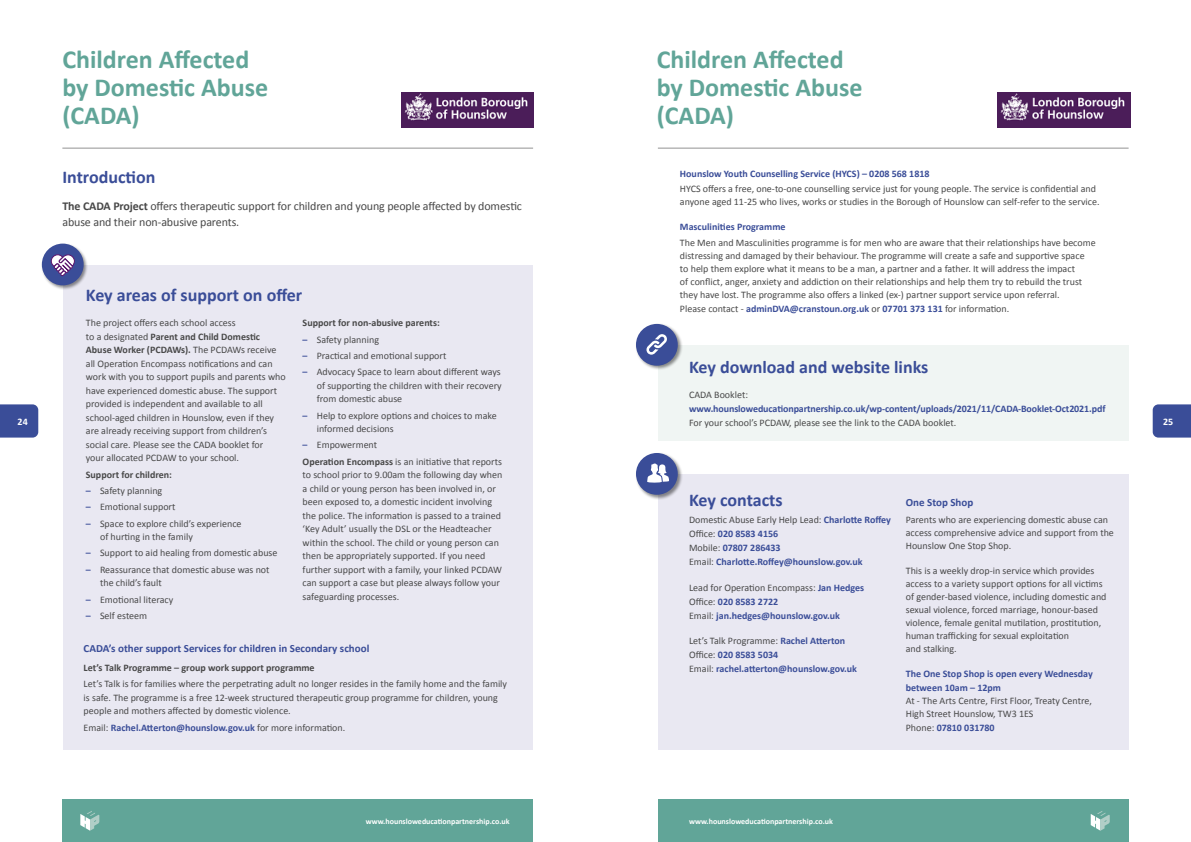
<style>
.page{position:relative;width:1191px;height:842px;background:#fff}
.page>*{position:absolute;margin:0;border:0;box-sizing:border-box;transform-origin:0 0}
.t1{font:700 26px/28px "Calibri";color:#61a598}
.t2{font:700 18px "Calibri";color:#3a4d98}
.t3{font:12px/16px "Calibri";letter-spacing:-.01em;color:#484848}
.t4{font:700 11px "Calibri";color:#3a4d98}
.t5{font:10px/13.5px "Calibri";color:#484848}
.t6{font:700 10px/14px "Calibri";color:#3a4d98}
.t7{font:700 10px "Calibri";color:#484848}
.t8{font:700 10px "Calibri";color:#fff}
.t9{font:700 8px "Calibri";color:#fff}
.s1{font-weight:700}
.s2{font-weight:700;color:#3a4d98}
.s3{font-weight:400;color:#484848}
</style>
<div class="page">
<hr style="left:62px;top:148px;width:471px;height:1px;background:#939393">
<svg style="left:0;top:404px;width:38px;height:34px"></svg>
<img style="left:401px;top:92px;width:132px;height:36px">
<div style="left:62px;top:799px;width:471px;height:43px;background:#61a598"></div>
<svg style="left:80px;top:811px;width:19px;height:20px"></svg>
<hr style="left:658px;top:148px;width:470px;height:1px;background:#939393">
<svg style="left:1152px;top:404px;width:39px;height:34px"></svg>
<img style="left:997px;top:92px;width:133px;height:36px">
<div style="left:658px;top:799px;width:470px;height:43px;background:#61a598"></div>
<svg style="left:1090px;top:811px;width:19px;height:20px"></svg>
<div style="left:658px;top:345px;width:470px;height:95px;background:#f0f5f3"></div>
<div style="left:658px;top:474px;width:470px;height:276px;background:#e9e8f2"></div>
<div style="left:635px;top:323px;width:47px;height:48px;background:#000;opacity:.45"></div>
<div style="left:636px;top:324px;width:42px;height:42px;background:#3a4d98;border-radius:50%"></div>
<svg style="left:646px;top:334px;width:21px;height:21px"></svg>
<div style="left:635px;top:452px;width:47px;height:48px;background:#000;opacity:.45"></div>
<div style="left:636px;top:453px;width:42px;height:42px;background:#3a4d98;border-radius:50%"></div>
<svg style="left:647px;top:463px;width:22px;height:20px"></svg>
<div style="left:63px;top:265px;width:470px;height:485px;background:#e9e8f2"></div>
<div style="left:41px;top:243px;width:48px;height:47px;background:#000;opacity:.45"></div>
<div style="left:42px;top:244px;width:42px;height:41px;background:#3a4d98;border-radius:50%"></div>
<svg style="left:51px;top:254px;width:24px;height:22px"></svg>
<p class="t8" style="left:18px;top:415px;width:12px">24</p>
<h1 class="t1" style="left:62px;top:45px;width:207px">Children Affected by Domestic Abuse (CADA)</h1>
<h2 class="t2" style="left:62px;top:165px;width:95px">Introduction</h2>
<p class="t3" style="left:62px;top:198px;width:461px"><span class="s1">The CADA Project</span> offers therapeutic support for children and young people affected by domestic abuse and their non-abusive parents.</p>
<h2 class="t2" style="left:86px;top:284px;width:218px">Key areas of support on offer</h2>
<p class="t5" style="left:86px;top:316px;width:201px">The project offers each school access<br>to a designated <span class="s1">Parent and Child Domestic Abuse Worker (PCDAWs).</span> The PCDAWs receive all Operation Encompass notifications and can work with you to support pupils and parents who have experienced domestic abuse. The support provided is independent and available to all school-aged children in Hounslow, even if they are already receiving support from children’s social care. Please see the CADA booklet for<br>your allocated PCDAW to your school.</p>
<p class="t7" style="left:86px;top:468px;width:88px">Support for children:</p>
<p class="t5" style="left:86px;top:484px;width:78px"><span class="s2">–</span> Safety planning</p>
<p class="t5" style="left:86px;top:500px;width:91px"><span class="s2">–</span> Emotional support</p>
<p class="t5" style="left:100px;top:516px;width:143px;text-indent:-14px"><span class="s2">–</span> Space to explore child’s experience of hurting in the family</p>
<p class="t5" style="left:86px;top:546px;width:193px"><span class="s2">–</span> Support to aid healing from domestic abuse</p>
<p class="t5" style="left:100px;top:563px;width:171px;text-indent:-14px"><span class="s2">–</span> Reassurance that domestic abuse was not the child’s fault</p>
<p class="t5" style="left:86px;top:592px;width:89px"><span class="s2">–</span> Emotional literacy</p>
<p class="t5" style="left:86px;top:609px;width:63px"><span class="s2">–</span> Self esteem</p>
<p class="t7" style="left:303px;top:316px;width:139px">Support for non-abusive parents:</p>
<p class="t5" style="left:303px;top:332px;width:78px"><span class="s2">–</span> Safety planning</p>
<p class="t5" style="left:303px;top:349px;width:145px"><span class="s2">–</span> Practical and emotional support</p>
<p class="t5" style="left:317px;top:365px;width:186px;text-align:justify;text-indent:-14px"><span class="s2">–</span> Advocacy Space to learn about different ways of supporting the children with their recovery from domestic abuse</p>
<p class="t5" style="left:317px;top:408px;width:181px;text-indent:-14px"><span class="s2">–</span> Help to explore options and choices to make informed decisions</p>
<p class="t5" style="left:303px;top:437px;width:201px;line-height:16.3px"><span class="s2">–</span> Empowerment<br><span class="s1">Operation Encompass</span> is an initiative that reports</p>
<p class="t5" style="left:303px;top:468px;width:201px">to school prior to 9.00am the following day when a child or young person has been involved in, or been exposed to, a domestic incident involving the police. The information is passed to a trained ‘Key Adult’ usually the DSL or the Headteacher within the school. The child or young person can then be appropriately supported. If you need further support with a family, your linked PCDAW can support a case but please always follow your safeguarding processes.</p>
<p class="t4" style="left:84px;top:641px;width:287px">CADA’s other support Services for children in Secondary school</p>
<p class="t7" style="left:84px;top:661px;width:232px">Let’s Talk Programme – group work support programme</p>
<p class="t5" style="left:84px;top:677px;width:425px">Let’s Talk is for families where the perpetrating adult no longer resides in the family home and the family is safe. The programme is a free 12-week structured therapeutic group programme for children, young people and mothers affected by domestic violence.</p>
<p class="t6" style="left:84px;top:721px;width:263px"><span class="s3">Email:</span> Rachel.Atterton@hounslow.gov.uk <span class="s3">for more information.</span></p>
<p class="t9" style="left:366px;top:816px;width:145px">www.hounsloweducationpartnership.co.uk</p>
<h1 class="t1" style="left:656px;top:45px;width:207px">Children Affected by Domestic Abuse (CADA)</h1>
<p class="t6" style="left:680px;top:166px;width:251px">Hounslow Youth Counselling Service (HYCS) – 0208 568 1818</p>
<p class="t5" style="left:680px;top:183px;width:421px;line-height:13px">HYCS offers a free, one-to-one counselling service just for young people. The service is confidential and anyone aged 11-25 who lives, works or studies in the Borough of Hounslow can self-refer to the service.</p>
<p class="t6" style="left:680px;top:220px;width:107px">Masculinities Programme</p>
<p class="t5" style="left:680px;top:236px;width:417px;line-height:13.1px">The Men and Masculinities programme is for men who are aware that their relationships have become distressing and damaged by their behaviour. The programme will create a safe and supportive space<br>to help them explore what it means to be a man, a partner and a father. It will address the impact<br>of conflict, anger, anxiety and addiction on their relationships and help them try to rebuild the trust they have lost. The programme also offers a linked (ex-) partner support service upon referral.<br>Please contact - <span class="s2">adminDVA@cranstoun.org.uk</span> or <span class="s2">07701 373 131</span> for information.</p>
<h2 class="t2" style="left:689px;top:355px;width:241px">Key download and website links</h2>
<p class="t5" style="left:689px;top:388px;width:60px">CADA Booklet:</p>
<p class="t6" style="left:689px;top:402px;width:418px">www.hounsloweducationpartnership.co.uk/wp-content/uploads/2021/11/CADA-Booklet-Oct2021.pdf</p>
<p class="t5" style="left:689px;top:416px;width:269px">For your school’s PCDAW, please see the link to the CADA booklet.</p>
<h2 class="t2" style="left:689px;top:489px;width:95px">Key contacts</h2>
<p class="t6" style="left:689px;top:513px;width:203px"><span class="s3">Domestic Abuse Early Help Lead:</span> Charlotte Roffey <span class="s3">Office:</span> 020 8583 4156<br><span class="s3">Mobile:</span> 07807 286433<br><span class="s3">Email:</span> Charlotte.Roffey@hounslow.gov.uk</p>
<p class="t6" style="left:689px;top:580px;width:177px"><span class="s3">Lead for Operation Encompass:</span> Jan Hedges<br><span class="s3">Office:</span> 020 8583 2722<br><span class="s3">Email:</span> jan.hedges@hounslow.gov.uk</p>
<p class="t6" style="left:689px;top:634px;width:169px"><span class="s3">Let’s Talk Programme:</span> Rachel Atterton<br><span class="s3">Office:</span> 020 8583 5034<br><span class="s3">Email:</span> rachel.atterton@hounslow.gov.uk</p>
<p class="t4" style="left:905px;top:496px;width:69px">One Stop Shop</p>
<p class="t5" style="left:905px;top:513px;width:210px;line-height:13px">Parents who are experiencing domestic abuse can access comprehensive advice and support from the<br>Hounslow One Stop Shop.</p>
<p class="t5" style="left:905px;top:564px;width:202px;line-height:13px">This is a weekly drop-in service which provides access to a variety support options for all victims of gender-based violence, including domestic and sexual violence, forced marriage, honour-based violence, female genital mutilation, prostitution, human trafficking for sexual exploitation<br>and stalking.</p>
<p class="t6" style="left:905px;top:667px;width:188px">The One Stop Shop is open every Wednesday between 10am – 12pm</p>
<p class="t5" style="left:905px;top:694px;width:188px;line-height:13px">At - The Arts Centre, First Floor, Treaty Centre,<br>High Street Hounslow, TW3 1ES</p>
<p class="t6" style="left:905px;top:721px;width:90px"><span class="s3">Phone:</span> 07810 031780</p>
<p class="t9" style="left:689px;top:816px;width:145px">www.hounsloweducationpartnership.co.uk</p>
<p class="t8" style="left:1163px;top:415px;width:12px">25</p>
</div>
